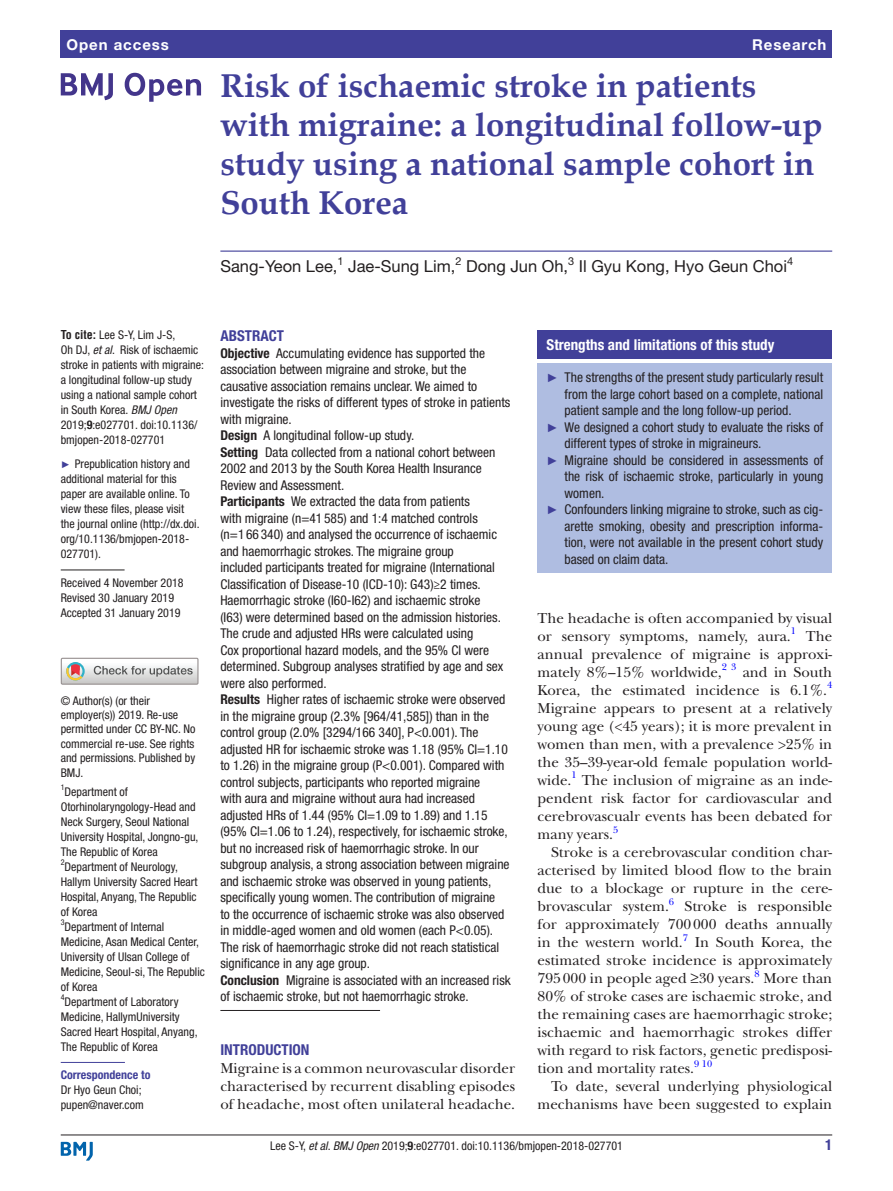
<style>
.page{position:relative;width:893px;height:1191px;background:#fff}
.page>*{position:absolute;margin:0;border:0;box-sizing:border-box;transform-origin:0 0}
.t1{font:700 33px/39px "Book Antiqua";color:#414099}
.t2{font:16.5px "Helvetica Neue LT Std";color:#231f20}
.t3{font:15px/18px "New Baskerville";color:#231f20;text-align:justify}
.t4{font:700 condensed 15px "Helvetica Neue LT Std";color:#fff}
.t5{font:700 condensed 15px "Helvetica Neue LT Std";color:#414099}
.t6{font:700 15px "Helvetica Neue LT Std";letter-spacing:.065em;color:#fff}
.t7{font:condensed 13.5px/16.5px "Helvetica Neue LT Std";color:#231f20}
.t8{font:condensed 12px/15px "Helvetica Neue LT Std";color:#231f20}
.t9{font:700 condensed 12px "Helvetica Neue LT Std";color:#414099}
.t10{font:10.95px "Helvetica Neue LT Std";color:#231f20}
.t11{font:9.9px "New Baskerville";color:#00f}
.t12{font:condensed 7.95px "Helvetica Neue LT Std";color:#231f20}
.s1{font-family:"Helvetica LT Std";font-weight:700}
.s2{font-style:italic}
.s3{font-weight:700}
.s4{font-family:"Arial";font-stretch:normal;font-size:9.75px;color:#414099}
.s5{font-family:"Arial";font-stretch:normal;font-size:12px;color:#414099}
</style>
<div class="page">
<hr style="left:61px;top:1134px;width:771px;height:1px;background:#231f20">
<svg style="left:61px;top:1141px;width:32px;height:19px"></svg>
<div style="left:61px;top:31px;width:771px;height:27px;background:#414099"></div>
<hr style="left:220px;top:250px;width:612px;height:2px;background:#414099">
<hr style="left:61px;top:569px;width:64px;height:1px;background:#231f20">
<hr style="left:61px;top:1062px;width:64px;height:1px;background:#414099">
<svg style="left:61px;top:73px;width:52px;height:27px"></svg>
<svg style="left:125px;top:73px;width:76px;height:29px"></svg>
<div style="left:61px;top:657px;width:138px;height:27px;border:1px solid #969090"></div>
<svg style="left:61px;top:658px;width:137px;height:26px"></svg>
<hr style="left:220px;top:1010px;width:160px;height:1px;background:#231f20">
<div style="left:538px;top:331px;width:294px;height:28px;background:#414099"></div>
<div style="left:538px;top:363px;width:294px;height:209px;background:#afbde1"></div>
<p class="t6" style="left:66px;top:35px;width:104px">Open access</p>
<p class="t6" style="left:752px;top:35px;width:76px">Research</p>
<h1 class="t1" style="left:220px;top:66px;width:604px">Risk of ischaemic stroke in patients with migraine: a longitudinal follow-up study using a national sample cohort in<br>South Korea</h1>
<p class="t2" style="left:220px;top:257px;width:119px">Sang-Yeon Lee,</p>
<p class="t10" style="left:337px;top:254px;width:8px">1</p>
<p class="t2" style="left:348px;top:257px;width:109px">Jae-Sung Lim,</p>
<p class="t10" style="left:455px;top:254px;width:8px">2</p>
<p class="t2" style="left:466px;top:257px;width:104px">Dong Jun Oh,</p>
<p class="t10" style="left:568px;top:254px;width:8px">3</p>
<p class="t2" style="left:579px;top:257px;width:210px">Il Gyu Kong, Hyo Geun Choi</p>
<p class="t10" style="left:787px;top:254px;width:8px">4</p>
<p class="t8" style="left:61px;top:327px;width:145px"><span class="s1">To cite:</span> Lee S-Y, Lim J-S,<br>Oh DJ, <span class="s2">et al</span>. Risk of ischaemic stroke in patients with migraine: a longitudinal follow-up study using a national sample cohort in South Korea. <span class="s2">BMJ Open<br></span>2019;<span class="s3">9</span>:e027701. doi:10.1136/ bmjopen-2018-027701</p>
<p class="t8" style="left:61px;top:456px;width:140px"><span class="s4">►</span> Prepublication history and additional material for this paper are available online. To view these files, please visit the journal online (http://dx.doi. org/10.1136/bmjopen-2018-<br>027701).</p>
<p class="t8" style="left:61px;top:575px;width:124px">Received 4 November 2018<br>Revised 30 January 2019<br>Accepted 31 January 2019</p>
<p class="t8" style="left:61px;top:693px;width:136px;line-height:14.4px">© Author(s) (or their employer(s)) 2019. Re-use permitted under CC BY-NC. No commercial re-use. See rights and permissions. Published by<br>BMJ.</p>
<p class="t12" style="left:61px;top:783px;width:5px">1</p>
<p class="t8" style="left:61px;top:784px;width:139px;text-indent:4px">Department of<br>Otorhinolaryngology-Head and<br>Neck Surgery, Seoul National<br>University Hospital, Jongno-gu,<br>The Republic of Korea</p>
<p class="t12" style="left:61px;top:858px;width:5px">2</p>
<p class="t8" style="left:61px;top:859px;width:138px;text-indent:4px">Department of Neurology,<br>Hallym University Sacred Heart<br>Hospital, Anyang, The Republic of Korea</p>
<p class="t12" style="left:61px;top:918px;width:5px">3</p>
<p class="t8" style="left:61px;top:919px;width:146px;text-indent:4px">Department of Internal<br>Medicine, Asan Medical Center,<br>University of Ulsan College of<br>Medicine, Seoul-si, The Republic of Korea<br><sup>4</sup>Department of Laboratory<br>Medicine, HallymUniversity<br>Sacred Heart Hospital, Anyang,<br>The Republic of Korea</p>
<p class="t9" style="left:61px;top:1067px;width:91px">Correspondence to</p>
<p class="t8" style="left:61px;top:1082px;width:85px">Dr Hyo Geun Choi; pupen@naver.com</p>
<p class="t5" style="left:220px;top:327px;width:65px">Abstract</p>
<p class="t7" style="left:220px;top:345px;width:292px"><span class="s3">Objective</span> Accumulating evidence has supported the association between migraine and stroke, but the causative association remains unclear. We aimed to investigate the risks of different types of stroke in patients with migraine.<br><span class="s3">Design</span> A longitudinal follow-up study.<br><span class="s3">Setting</span> Data collected from a national cohort between 2002 and 2013 by the South Korea Health Insurance Review and Assessment.<br><span class="s3">Participants</span> We extracted the data from patients<br>with migraine (n=41 585) and 1:4 matched controls<br>(n=1 66 340) and analysed the occurrence of ischaemic and haemorrhagic strokes. The migraine group<br>included participants treated for migraine (International Classification of Disease-10 (ICD-10): G43)≥2 times.<br>Haemorrhagic stroke (I60-I62) and ischaemic stroke<br>(I63) were determined based on the admission histories.<br>The crude and adjusted HRs were calculated using<br>Cox proportional hazard models, and the 95% CI were determined. Subgroup analyses stratified by age and sex were also performed.<br><span class="s3">Results</span> Higher rates of ischaemic stroke were observed in the migraine group (2.3% [964/41,585]) than in the control group (2.0% [3294/166 340], P&lt;0.001). The adjusted HR for ischaemic stroke was 1.18 (95% CI=1.10 to 1.26) in the migraine group (P&lt;0.001). Compared with control subjects, participants who reported migraine<br>with aura and migraine without aura had increased adjusted HRs of 1.44 (95% CI=1.09 to 1.89) and 1.15 (95% CI=1.06 to 1.24), respectively, for ischaemic stroke, but no increased risk of haemorrhagic stroke. In our subgroup analysis, a strong association between migraine and ischaemic stroke was observed in young patients, specifically young women. The contribution of migraine<br>to the occurrence of ischaemic stroke was also observed in middle-aged women and old women (each P&lt;0.05).<br>The risk of haemorrhagic stroke did not reach statistical significance in any age group.<br><span class="s3">Conclusion</span> Migraine is associated with an increased risk of ischaemic stroke, but not haemorrhagic stroke.</p>
<p class="t5" style="left:220px;top:1041px;width:91px">Introduction</p>
<p class="t3" style="left:220px;top:1059px;width:296px">Migraine is a common neurovascular disorder characterised by recurrent disabling episodes of headache, most often unilateral headache.</p>
<p class="t4" style="left:547px;top:336px;width:229px">Strengths and limitations of this study</p>
<p class="t7" style="left:547px;top:369px;width:278px"><span class="s5">►</span> The strengths of the present study particularly result</p>
<p class="t7" style="left:565px;top:385px;width:260px">from the large cohort based on a complete, national</p>
<p class="t7" style="left:565px;top:402px;width:229px">patient sample and the long follow-up period.</p>
<p class="t7" style="left:547px;top:418px;width:278px"><span class="s5">►</span> We designed a cohort study to evaluate the risks of</p>
<p class="t7" style="left:565px;top:435px;width:198px">different types of stroke in migraineurs.</p>
<p class="t7" style="left:547px;top:451px;width:278px"><span class="s5">►</span> Migraine should be considered in assessments of</p>
<p class="t7" style="left:565px;top:468px;width:260px">the risk of ischaemic stroke, particularly in young</p>
<p class="t7" style="left:565px;top:484px;width:41px">women.</p>
<p class="t7" style="left:547px;top:501px;width:278px"><span class="s5">►</span> Confounders linking migraine to stroke, such as cig-</p>
<p class="t7" style="left:565px;top:517px;width:260px">arette smoking, obesity and prescription informa-</p>
<p class="t7" style="left:565px;top:534px;width:260px">tion, were not available in the present cohort study</p>
<p class="t7" style="left:565px;top:550px;width:105px">based on claim data.</p>
<p class="t3" style="left:538px;top:609px;width:296px">The headache is often accompanied by visual or sensory symptoms, namely, aura.<sup>1</sup></p>
<p class="t3" style="left:538px;top:627px;width:296px;text-indent:268px">The annual prevalence of migraine is approxi&shy;mately 8%–15% worldwide,</p>
<p class="t11" style="left:722px;top:661px;width:16px">2 3</p>
<p class="t3" style="left:538px;top:663px;width:296px;text-indent:205px">and in South<br>Korea, the estimated incidence is 6.1%.</p>
<p class="t11" style="left:827px;top:679px;width:7px">4</p>
<p class="t3" style="left:538px;top:699px;width:296px">Migraine appears to present at a relatively young age (&lt;45 years); it is more prevalent in women than men, with a prevalence &gt;25% in the 35–39-year-old female population world&shy;wide.</p>
<p class="t11" style="left:571px;top:769px;width:7px">1</p>
<p class="t3" style="left:538px;top:771px;width:296px;text-indent:44px">The inclusion of migraine as an inde&shy;pendent risk factor for cardiovascular and cerebrovascualr events has been debated for many years.</p>
<p class="t11" style="left:613px;top:823px;width:7px">5</p>
<p class="t3" style="left:538px;top:843px;width:296px;text-indent:14px">Stroke is a cerebrovascular condition char&shy;acterised by limited blood flow to the brain due to a blockage or rupture in the cere&shy;brovascular system.</p>
<p class="t11" style="left:669px;top:895px;width:7px">6</p>
<p class="t3" style="left:538px;top:897px;width:296px;text-indent:147px">Stroke is responsible for approximately 700000 deaths annually in the western world.</p>
<p class="t11" style="left:683px;top:931px;width:7px">7</p>
<p class="t3" style="left:538px;top:933px;width:296px;text-indent:157px">In South Korea, the estimated stroke incidence is approximately 795000 in people aged ≥30 years.</p>
<p class="t11" style="left:754px;top:967px;width:7px">8</p>
<p class="t3" style="left:538px;top:969px;width:296px;text-indent:226px">More than 80% of stroke cases are ischaemic stroke, and the remaining cases are haemorrhagic stroke; ischaemic and haemorrhagic strokes differ with regard to risk factors, genetic predisposi&shy;tion and mortality rates.<sup>9</sup> <sup>10</sup></p>
<p class="t3" style="left:538px;top:1077px;width:296px;text-align:right">To date, several underlying physiological mechanisms have been suggested to explain</p>
<p class="t8" style="left:270px;top:1137px;width:354px">Lee S-Y, <span class="s2">et al</span>. <span class="s2">BMJ Open</span> 2019;<span class="s3">9</span>:e027701. doi:10.1136/bmjopen-2018-027701</p>
<p class="t5" style="left:825px;top:1135px;width:9px">1</p>
</div>
